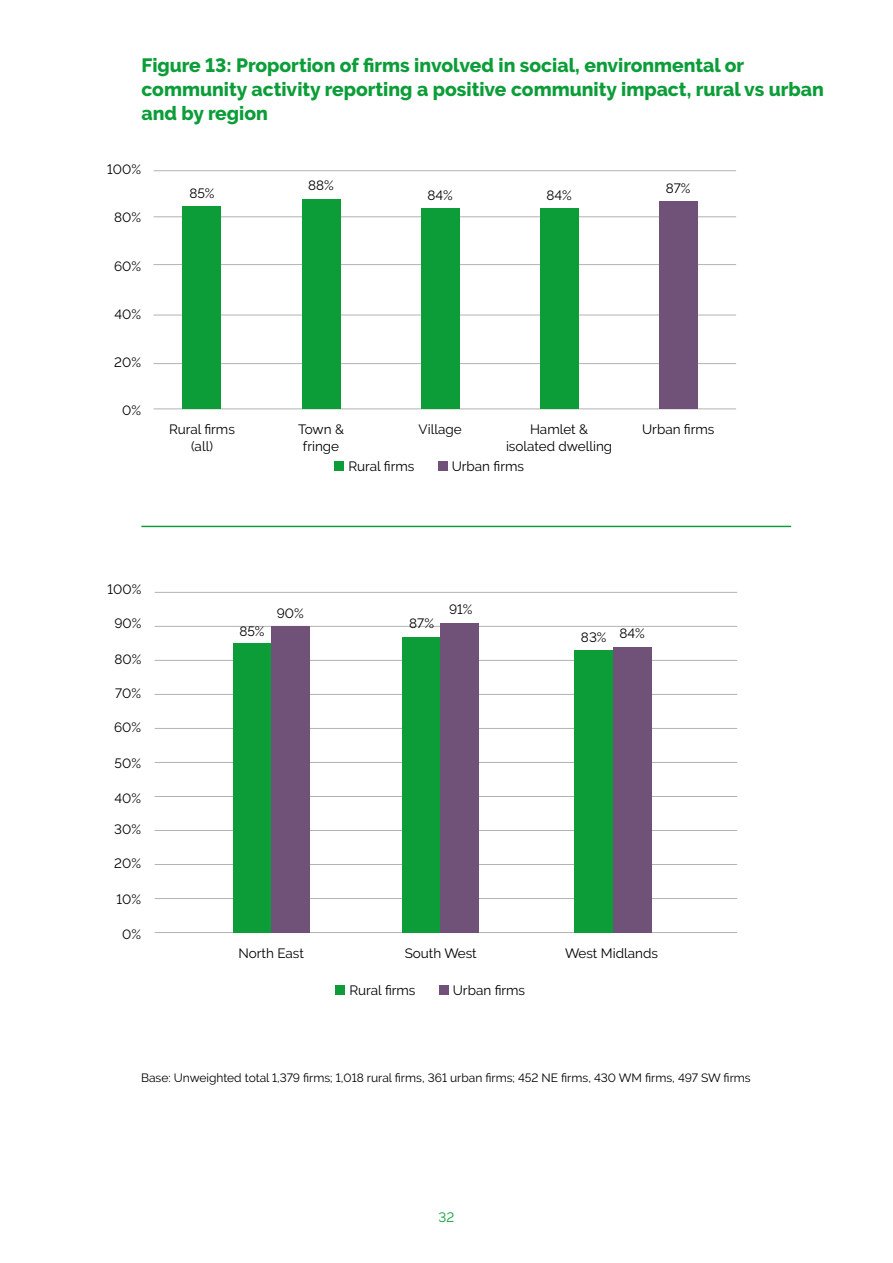
<style>
.page{position:relative;width:893px;height:1263px;background:#fff}
.page>*{position:absolute;margin:0;border:0;box-sizing:border-box;transform-origin:0 0}
.t1{font:800 19.2px/24px "Derailed";color:#0c9d39}
.t2{font:13.5px/16.2px "Derailed";color:#000;text-align:center}
.t3{font:13.5px "Derailed";color:#0c9d39}
.t4{font:12px "Derailed";color:#000}
</style>
<div class="page">
<hr style="left:155px;top:932px;width:582px;height:1px;background:#b3b2b2">
<hr style="left:155px;top:898px;width:582px;height:1px;background:#b3b2b2">
<hr style="left:155px;top:864px;width:582px;height:1px;background:#b3b2b2">
<hr style="left:155px;top:830px;width:582px;height:1px;background:#b3b2b2">
<hr style="left:155px;top:796px;width:582px;height:1px;background:#b3b2b2">
<hr style="left:155px;top:762px;width:582px;height:1px;background:#b3b2b2">
<hr style="left:155px;top:728px;width:582px;height:1px;background:#b3b2b2">
<hr style="left:155px;top:694px;width:582px;height:1px;background:#b3b2b2">
<hr style="left:155px;top:660px;width:582px;height:1px;background:#b3b2b2">
<hr style="left:155px;top:626px;width:582px;height:1px;background:#b3b2b2">
<hr style="left:154px;top:217px;width:582px;height:1px;background:#b3b2b2">
<hr style="left:154px;top:409px;width:582px;height:1px;background:#b3b2b2">
<hr style="left:154px;top:363px;width:582px;height:1px;background:#b3b2b2">
<hr style="left:154px;top:315px;width:582px;height:1px;background:#b3b2b2">
<hr style="left:154px;top:264px;width:582px;height:1px;background:#b3b2b2">
<div style="left:233px;top:643px;width:38px;height:289px;background:#0c9d39"></div>
<div style="left:271px;top:626px;width:38px;height:306px;background:#705177"></div>
<div style="left:402px;top:637px;width:39px;height:295px;background:#0c9d39"></div>
<div style="left:441px;top:623px;width:38px;height:309px;background:#705177"></div>
<div style="left:575px;top:650px;width:38px;height:282px;background:#0c9d39"></div>
<div style="left:613px;top:647px;width:38px;height:285px;background:#705177"></div>
<div style="left:336px;top:985px;width:9px;height:10px;background:#0c9d39"></div>
<div style="left:439px;top:985px;width:9px;height:10px;background:#705177"></div>
<div style="left:183px;top:206px;width:38px;height:203px;background:#0c9d39"></div>
<div style="left:302px;top:199px;width:38px;height:210px;background:#0c9d39"></div>
<div style="left:421px;top:209px;width:38px;height:200px;background:#0c9d39"></div>
<div style="left:540px;top:209px;width:38px;height:200px;background:#0c9d39"></div>
<div style="left:659px;top:202px;width:38px;height:207px;background:#705177"></div>
<div style="left:334px;top:462px;width:10px;height:9px;background:#0c9d39"></div>
<div style="left:438px;top:462px;width:9px;height:9px;background:#705177"></div>
<hr style="left:154px;top:170px;width:582px;height:1px;background:#b3b2b2">
<hr style="left:155px;top:592px;width:582px;height:1px;background:#b3b2b2">
<hr style="left:141px;top:526px;width:650px;height:1px;background:#0c9d39">
<h1 class="t1" style="left:141px;top:53px;width:684px">Figure 13: Proportion of firms involved in social, environmental or community activity reporting a positive community impact, rural vs urban and by region</h1>
<p class="t2" style="left:107px;top:161px;width:35px">100%</p>
<p class="t2" style="left:114px;top:210px;width:28px">80%</p>
<p class="t2" style="left:114px;top:258px;width:29px">60%</p>
<p class="t2" style="left:114px;top:306px;width:28px">40%</p>
<p class="t2" style="left:114px;top:354px;width:28px">20%</p>
<p class="t2" style="left:122px;top:402px;width:20px">0%</p>
<p class="t2" style="left:189px;top:185px;width:27px">85%</p>
<p class="t2" style="left:308px;top:177px;width:27px">88%</p>
<p class="t2" style="left:427px;top:188px;width:27px">84%</p>
<p class="t2" style="left:546px;top:187px;width:27px">84%</p>
<p class="t2" style="left:666px;top:180px;width:26px">87%</p>
<p class="t2" style="left:169px;top:421px;width:67px">Rural firms (all)</p>
<p class="t2" style="left:298px;top:421px;width:47px">Town &amp; fringe</p>
<p class="t2" style="left:419px;top:421px;width:45px">Village</p>
<p class="t2" style="left:506px;top:421px;width:108px">Hamlet &amp; isolated dwelling</p>
<p class="t2" style="left:642px;top:421px;width:74px">Urban firms</p>
<p class="t2" style="left:348px;top:458px;width:67px">Rural firms</p>
<p class="t2" style="left:452px;top:458px;width:74px">Urban firms</p>
<p class="t2" style="left:108px;top:581px;width:35px">100%</p>
<p class="t2" style="left:114px;top:615px;width:29px">90%</p>
<p class="t2" style="left:114px;top:651px;width:28px">80%</p>
<p class="t2" style="left:115px;top:685px;width:27px">70%</p>
<p class="t2" style="left:114px;top:719px;width:29px">60%</p>
<p class="t2" style="left:115px;top:755px;width:28px">50%</p>
<p class="t2" style="left:114px;top:790px;width:28px">40%</p>
<p class="t2" style="left:114px;top:821px;width:28px">30%</p>
<p class="t2" style="left:114px;top:855px;width:28px">20%</p>
<p class="t2" style="left:117px;top:891px;width:26px">10%</p>
<p class="t2" style="left:122px;top:926px;width:20px">0%</p>
<p class="t2" style="left:239px;top:623px;width:27px">85%</p>
<p class="t2" style="left:277px;top:605px;width:29px">90%</p>
<p class="t2" style="left:409px;top:615px;width:26px">87%</p>
<p class="t2" style="left:449px;top:601px;width:25px">91%</p>
<p class="t2" style="left:581px;top:627px;width:65px">83% 84%</p>
<p class="t2" style="left:238px;top:945px;width:67px">North East</p>
<p class="t2" style="left:405px;top:945px;width:74px">South West</p>
<p class="t2" style="left:350px;top:982px;width:67px">Rural firms</p>
<p class="t2" style="left:453px;top:982px;width:74px">Urban firms</p>
<p class="t2" style="left:565px;top:945px;width:94px">West Midlands</p>
<p class="t4" style="left:141px;top:1071px;width:611px">Base: Unweighted total 1,379 firms; 1,018 rural firms, 361 urban firms; 452 NE firms, 430 WM firms, 497 SW firms</p>
<p class="t3" style="left:439px;top:1209px;width:17px">32</p>
</div>
